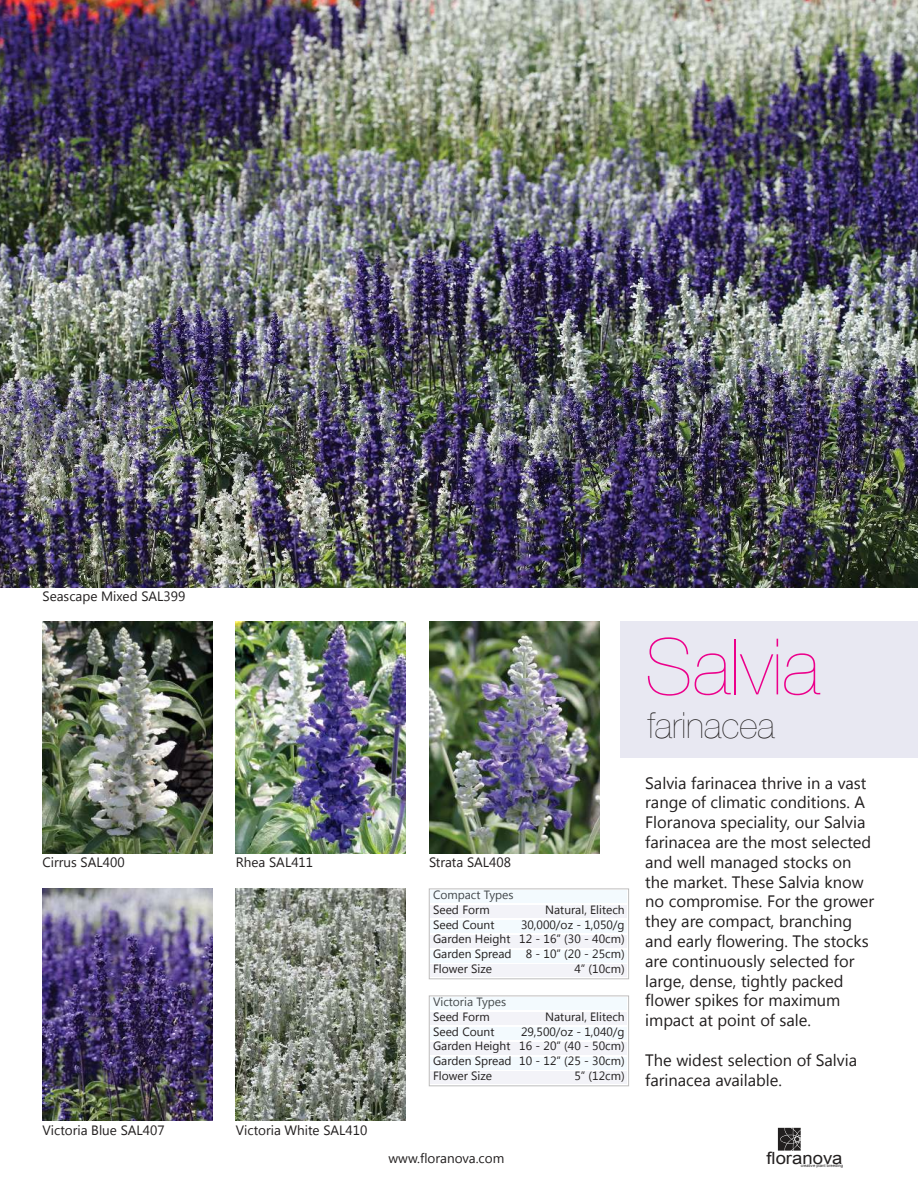
<style>
.page{position:relative;width:918px;height:1188px;background:#fff}
.page>*{position:absolute;margin:0;border:0;box-sizing:border-box;transform-origin:0 0}
.t1{font:200 78px "Helvetica Neue";color:#ec008b}
.t2{font:200 36px "Helvetica Neue";color:#221f1f}
.t3{font:16.8px "Arial";color:#221f1f;scale:1.1 1}
.t4{font:16.5px/19.8px "Segoe UI";color:#221f1f}
.t5{font:13.5px "Segoe UI";color:#221f1f}
.t6{font:12px/14.9px "Segoe UI";color:#221f1f}
.t7{font:4.05px "Arial";letter-spacing:.01em;color:#221f1f}
</style>
<div class="page">
<div style="left:620px;top:622px;width:298px;height:136px;background:#e8e8f2"></div>
<img style="left:0;top:0;width:918px;height:587px">
<img style="left:43px;top:622px;width:170px;height:232px">
<img style="left:43px;top:889px;width:170px;height:232px">
<img style="left:236px;top:622px;width:170px;height:232px">
<img style="left:236px;top:889px;width:170px;height:232px">
<img style="left:429px;top:622px;width:170px;height:232px">
<div style="left:430px;top:920px;width:197px;height:13px;background:#f3fafe"></div>
<div style="left:430px;top:935px;width:197px;height:13px;background:#f3f3f8"></div>
<div style="left:430px;top:950px;width:197px;height:12px;background:#f3fafe"></div>
<div style="left:430px;top:965px;width:197px;height:12px;background:#f3f3f8"></div>
<div style="left:430px;top:905px;width:197px;height:13px;background:#f3f3f8"></div>
<div style="left:431px;top:890px;width:196px;height:13px;background:#f3fafe"></div>
<div style="left:430px;top:1027px;width:197px;height:13px;background:#f3fafe"></div>
<div style="left:430px;top:1042px;width:197px;height:13px;background:#f3f3f8"></div>
<div style="left:430px;top:1057px;width:197px;height:12px;background:#f3fafe"></div>
<div style="left:430px;top:1072px;width:197px;height:12px;background:#f3f3f8"></div>
<div style="left:430px;top:1012px;width:197px;height:13px;background:#f3f3f8"></div>
<div style="left:430px;top:997px;width:197px;height:13px;background:#f3fafe"></div>
<svg style="left:778px;top:1128px;width:23px;height:23px"></svg>
<p class="t5" style="left:43px;top:587px;width:144px">Seascape Mixed SAL399</p>
<p class="t5" style="left:43px;top:853px;width:84px">Cirrus SAL400</p>
<p class="t5" style="left:236px;top:853px;width:79px">Rhea SAL411</p>
<p class="t5" style="left:429px;top:853px;width:84px">Strata SAL408</p>
<p class="t6" style="left:433px;top:887px;width:82px">Compact Types<br>Seed Form</p>
<p class="t6" style="left:545px;top:902px;width:81px">Natural, Elitech</p>
<p class="t6" style="left:433px;top:916px;width:63px">Seed Count</p>
<p class="t6" style="left:433px;top:916px;width:193px;text-align:justify;text-indent:88px">30,000/oz - 1,050/g Garden Height 12 - 16” (30 - 40cm)<br>Garden Spread 8 - 10” (20 - 25cm)<br>Flower Size</p>
<p class="t6" style="left:574px;top:961px;width:52px">4” (10cm)</p>
<p class="t6" style="left:433px;top:994px;width:75px">Victoria Types<br>Seed Form</p>
<p class="t6" style="left:545px;top:1009px;width:81px">Natural, Elitech</p>
<p class="t5" style="left:43px;top:1120px;width:124px">Victoria Blue SAL407</p>
<p class="t5" style="left:236px;top:1120px;width:133px">Victoria White SAL410</p>
<p class="t6" style="left:433px;top:1023px;width:63px">Seed Count</p>
<p class="t6" style="left:433px;top:1023px;width:193px;text-align:justify;text-indent:88px">29,500/oz - 1,040/g Garden Height 16 - 20” (40 - 50cm)<br>Garden Spread 10 - 12” (25 - 30cm)<br>Flower Size</p>
<p class="t6" style="left:574px;top:1068px;width:52px">5” (12cm)</p>
<h1 class="t1" style="left:645px;top:622px;width:176px">Salvia</h1>
<h2 class="t2" style="left:647px;top:704px;width:129px">farinacea</h2>
<p class="t4" style="left:645px;top:772px;width:231px">Salvia farinacea thrive in a vast range of climatic conditions. A<br>Floranova speciality, our Salvia farinacea are the most selected and well managed stocks on the market. These Salvia know no compromise. For the grower they are compact, branching and early lowering. The stocks are continuously selected for large, dense, tightly packed lower spikes for maximum impact at point of sale.</p>
<p class="t4" style="left:645px;top:1049px;width:213px">The widest selection of Salvia farinacea available.</p>
<p class="t5" style="left:389px;top:1149px;width:117px">www.loranova.com</p>
<p class="t3" style="left:766px;top:1147px;width:71px">floranova</p>
<p class="t7" style="left:801px;top:1163px;width:44px">creative plant breeding</p>
</div>
